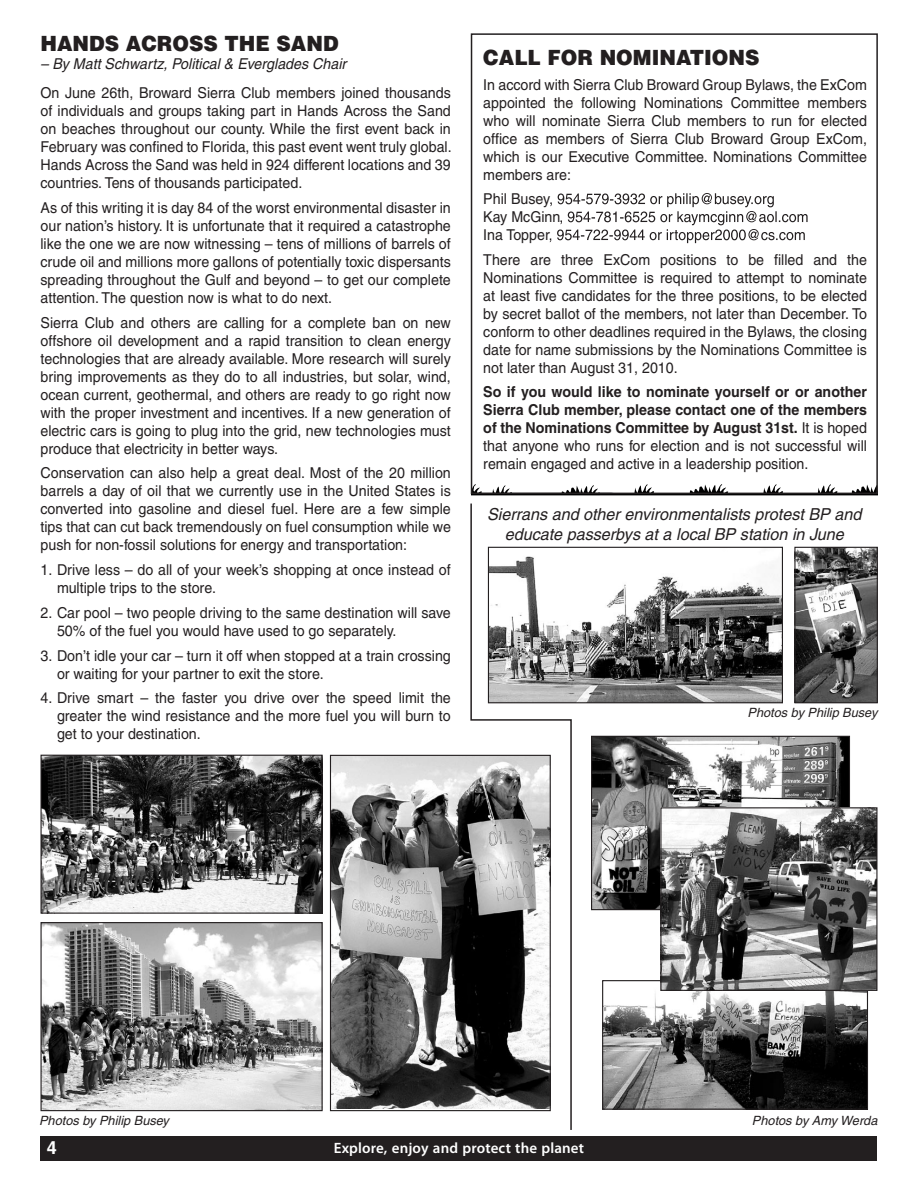
<style>
.page{position:relative;width:918px;height:1188px;background:#fff}
.page>*{position:absolute;margin:0;border:0;box-sizing:border-box;transform-origin:0 0}
.t1{font:900 21px "Helvetica";color:#231f20;scale:.95 1}
.t2{font:700 18px "Helvetica";color:#fff}
.t3{font:italic 16.5px/19.8px "Helvetica";color:#231f20;text-align:center}
.t4{font:15px/18px "Helvetica";color:#231f20;text-align:justify;scale:.95 1}
.t5{font:700 15px/18px "Helvetica";color:#231f20;text-align:justify;scale:.95 1}
.t6{font:italic 15px "Helvetica";color:#231f20;scale:.95 1}
.t7{font:600 15px "Myriad Pro";letter-spacing:.01em;color:#fff}
.t8{font:italic 12.75px "Helvetica";color:#231f20}
.s1{font-weight:400}
</style>
<div class="page">
<div style="left:40px;top:1137px;width:838px;height:24px;background:#231f20"></div>
<svg style="left:471px;top:484px;width:407px;height:11px"></svg>
<img style="left:332px;top:757px;width:138px;height:352px">
<img style="left:42px;top:924px;width:279px;height:185px">
<div style="left:40px;top:922px;width:283px;height:189px;border:1px solid #231f20"></div>
<img style="left:796px;top:549px;width:80px;height:152px">
<div style="left:794px;top:547px;width:84px;height:156px;border:1px solid #231f20"></div>
<img style="left:573px;top:576px;width:208px;height:125px">
<div style="left:488px;top:547px;width:295px;height:156px;border:1px solid #231f20"></div>
<div style="left:471px;top:33px;width:407px;height:461px;border:2px solid #231f20"></div>
<img style="left:42px;top:757px;width:279px;height:155px">
<div style="left:40px;top:755px;width:283px;height:159px;border:1px solid #231f20"></div>
<img style="left:604px;top:991px;width:262px;height:117px">
<div style="left:602px;top:980px;width:266px;height:130px;border:1px solid #231f20"></div>
<img style="left:593px;top:738px;width:255px;height:170px">
<div style="left:591px;top:736px;width:259px;height:174px;border:1px solid #231f20"></div>
<img style="left:662px;top:809px;width:214px;height:180px">
<div style="left:660px;top:807px;width:218px;height:184px;border:1px solid #231f20"></div>
<svg style="left:470px;top:503px;width:103px;height:627px"></svg>
<svg style="left:550px;top:193px;width:258px;height:50px"></svg>
<h1 class="t1" style="left:40px;top:30px;width:313px">HANDS ACROSS THE SAND</h1>
<p class="t6" style="left:40px;top:55px;width:323px">– By Matt Schwartz, Political &amp; Everglades Chair</p>
<p class="t4" style="left:40px;top:84px;width:434px">On June 26th, Broward Sierra Club members joined thousands of individuals and groups taking part in Hands Across the Sand on beaches throughout our county. While the first event back in February was confined to Florida, this past event went truly global.<br>Hands Across the Sand was held in 924 different locations and 39 countries. Tens of thousands participated.</p>
<p class="t4" style="left:40px;top:198px;width:433px">As of this writing it is day 84 of the worst environmental disaster in our nation’s history. It is unfortunate that it required a catastrophe like the one we are now witnessing – tens of millions of barrels of crude oil and millions more gallons of potentially toxic dispersants spreading throughout the Gulf and beyond – to get our complete attention. The question now is what to do next.</p>
<p class="t4" style="left:40px;top:313px;width:434px">Sierra Club and others are calling for a complete ban on new offshore oil development and a rapid transition to clean energy technologies that are already available. More research will surely bring improvements as they do to all industries, but solar, wind, ocean current, geothermal, and others are ready to go right now with the proper investment and incentives. If a new generation of electric cars is going to plug into the grid, new technologies must produce that electricity in better ways.</p>
<p class="t4" style="left:40px;top:464px;width:434px">Conservation can also help a great deal. Most of the 20 million barrels a day of oil that we currently use in the United States is converted into gasoline and diesel fuel. Here are a few simple tips that can cut back tremendously on fuel consumption while we push for non-fossil solutions for energy and transportation:</p>
<p class="t4" style="left:57px;top:561px;width:416px;text-indent:-16px">1. Drive less – do all of your week’s shopping at once instead of multiple trips to the store.</p>
<p class="t4" style="left:57px;top:603px;width:416px;text-indent:-16px">2. Car pool – two people driving to the same destination will save<br>50% of the fuel you would have used to go separately.</p>
<p class="t4" style="left:57px;top:646px;width:416px;text-indent:-16px">3. Don’t idle your car – turn it off when stopped at a train crossing or waiting for your partner to exit the store.</p>
<p class="t4" style="left:57px;top:689px;width:416px;text-indent:-16px">4. Drive smart – the faster you drive over the speed limit the greater the wind resistance and the more fuel you will burn to get to your destination.</p>
<h1 class="t1" style="left:483px;top:44px;width:292px">CALL FOR NOMINATIONS</h1>
<p class="t4" style="left:483px;top:75px;width:405px">In accord with Sierra Club Broward Group Bylaws, the ExCom appointed the following Nominations Committee members who will nominate Sierra Club members to run for elected office as members of Sierra Club Broward Group ExCom, which is our Executive Committee. Nominations Committee members are:</p>
<p class="t4" style="left:483px;top:190px;width:83px;text-align:left">Phil Busey<br>Kay McGinn<br>Ina Topper</p>
<p class="t4" style="left:483px;top:250px;width:405px">There are three ExCom positions to be filled and the Nominations Committee is required to attempt to nominate at least five candidates for the three positions, to be elected by secret ballot of the members, not later than December. To conform to other deadlines required in the Bylaws, the closing date for name submissions by the Nominations Committee is not later than August 31, 2010.</p>
<p class="t5" style="left:483px;top:383px;width:405px">So if you would like to nominate yourself or or another Sierra Club member, please contact one of the members of the Nominations Committee by August 31st. <span class="s1">It is hoped that anyone who runs for election and is not successful will remain engaged and active in a leadership position.</span></p>
<p class="t3" style="left:487px;top:504px;width:376px">Sierrans and other environmentalists protest BP and educate passerbys at a local BP station in June</p>
<p class="t8" style="left:748px;top:705px;width:131px">Photos by Philip Busey</p>
<p class="t8" style="left:39px;top:1113px;width:131px">Photos by Philip Busey</p>
<p class="t8" style="left:752px;top:1113px;width:127px">Photos by Amy Werda</p>
<p class="t2" style="left:47px;top:1137px;width:12px">4</p>
<p class="t7" style="left:334px;top:1138px;width:252px">Explore, enjoy and protect the planet</p>
</div>
